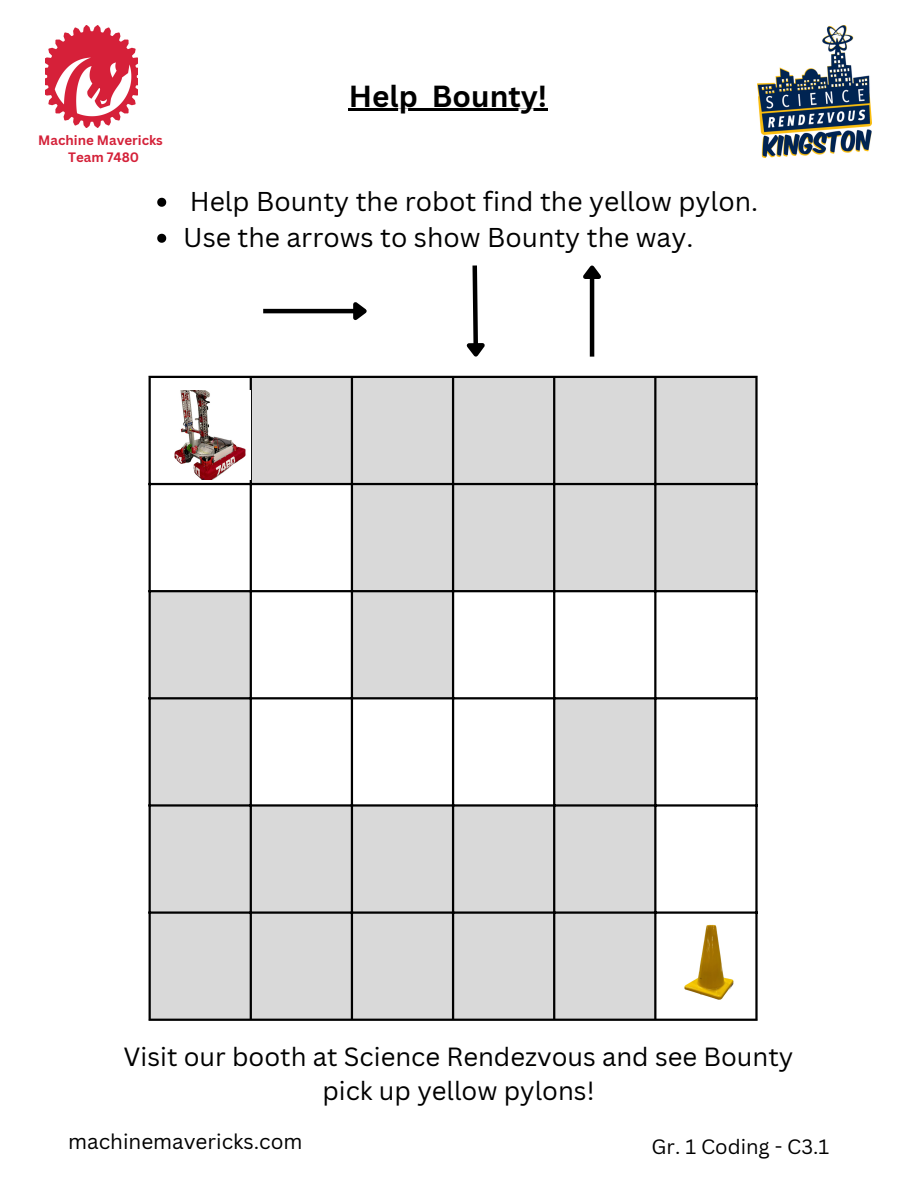
<style>
.page{position:relative;width:918px;height:1188px;background:#fff}
.page>*{position:absolute;margin:0;border:0;box-sizing:border-box;transform-origin:0 0}
.t1{font:700 29.7px "Canva Sans";color:#000}
.t2{font:26.55px/36px "Canva Sans";color:#000}
.t3{font:25.65px/34.8px "Canva Sans";color:#000;text-align:center}
.t4{font:20.7px "Canva Sans";color:#000}
.t5{font:20.25px "Canva Sans";color:#000}
.t6{font:700 13.35px/17.7px "Canva Sans";color:#d42139;text-align:center}
</style>
<div class="page">
<img style="left:45px;top:26px;width:93px;height:101px">
<img style="left:758px;top:26px;width:113px;height:131px">
<svg style="left:151px;top:378px;width:604px;height:641px;fill:#d9d9d9"></svg>
<svg style="left:252px;top:592px;width:503px;height:212px"></svg>
<hr style="left:149px;top:378px;width:2px;height:641px;background:#000">
<hr style="left:250px;top:378px;width:2px;height:641px;background:#000">
<hr style="left:351px;top:378px;width:2px;height:641px;background:#000">
<hr style="left:452px;top:378px;width:2px;height:641px;background:#000">
<hr style="left:553px;top:378px;width:2px;height:641px;background:#000">
<hr style="left:654px;top:378px;width:2px;height:641px;background:#000">
<hr style="left:755px;top:378px;width:3px;height:641px;background:#000">
<hr style="left:149px;top:376px;width:609px;height:2px;background:#000">
<hr style="left:149px;top:483px;width:609px;height:2px;background:#000">
<hr style="left:149px;top:590px;width:609px;height:2px;background:#000">
<hr style="left:149px;top:697px;width:609px;height:2px;background:#000">
<hr style="left:149px;top:804px;width:609px;height:3px;background:#000">
<hr style="left:149px;top:911px;width:609px;height:3px;background:#000">
<hr style="left:149px;top:1019px;width:609px;height:2px;background:#000">
<hr style="left:263px;top:309px;width:91px;height:4px;background:#000">
<svg style="left:349px;top:302px;width:18px;height:18px"></svg>
<svg style="left:466px;top:265px;width:19px;height:92px"></svg>
<hr style="left:590px;top:278px;width:4px;height:79px;background:#000">
<svg style="left:583px;top:265px;width:18px;height:18px"></svg>
<img style="left:162px;top:391px;width:89px;height:89px">
<img style="left:682px;top:923px;width:59px;height:77px">
<hr style="left:349px;top:109px;width:69px;height:2px;background:#000">
<svg style="left:418px;top:109px;width:14px;height:2px"></svg>
<hr style="left:432px;top:109px;width:115px;height:2px;background:#000">
<svg style="left:157px;top:198px;width:9px;height:9px"></svg>
<svg style="left:157px;top:234px;width:9px;height:9px"></svg>
<p class="t6" style="left:38px;top:131px;width:126px">Machine Mavericks<br>Team 7480</p>
<p class="t1" style="left:349px;top:75px;width:200px">Help Bounty!</p>
<p class="t2" style="left:183px;top:183px;width:576px">Help Bounty the robot find the yellow pylon.<br>Use the arrows to show Bounty the way.</p>
<p class="t3" style="left:124px;top:1038px;width:671px">Visit our booth at Science Rendezvous and see Bounty pick up yellow pylons!</p>
<p class="t4" style="left:68px;top:1127px;width:236px">machinemavericks.com</p>
<p class="t5" style="left:652px;top:1133px;width:179px">Gr. 1 Coding - C3.1</p>
</div>
